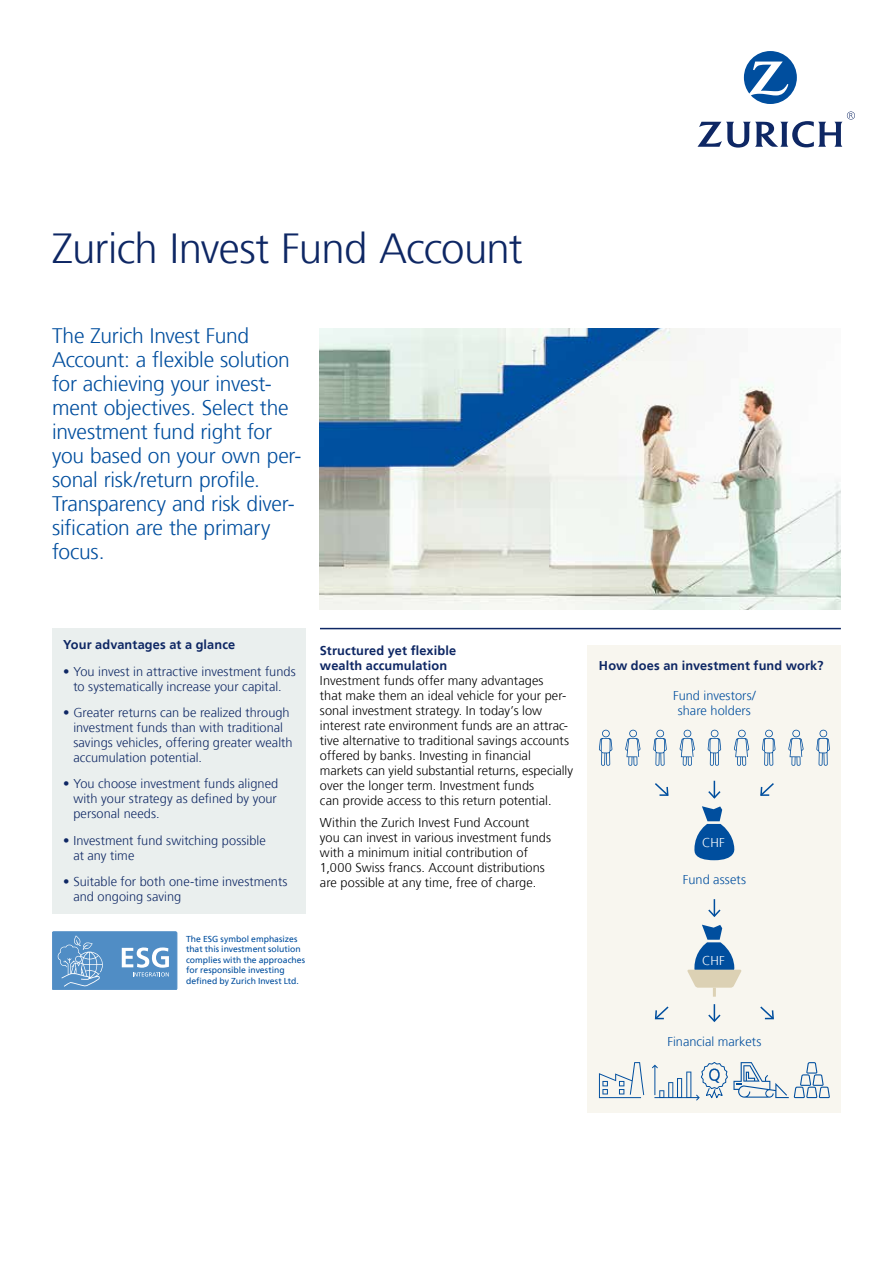
<style>
.page{position:relative;width:893px;height:1263px;background:#fff}
.page>*{position:absolute;margin:0;border:0;box-sizing:border-box;transform-origin:0 0}
.t1{font:300 42px "Frutiger";letter-spacing:-.02em;color:#0e2764}
.t2{font:300 21px/24px "Frutiger";letter-spacing:-.01em;color:#004e9e}
.t3{font:300 12.75px/15px "Frutiger";letter-spacing:.005em;color:#000}
.t4{font:300 12.75px/15px "Frutiger";letter-spacing:.005em;color:#0e2764}
.t5{font:700 12.75px/15px "Frutiger";letter-spacing:.01em;color:#0e2764}
.t6{font:300 12.75px/15px "Frutiger";letter-spacing:.005em;color:#004e9e;text-align:center}
.t7{font:300 12.75px "Frutiger";color:#fff}
.t8{font:8.7px/10.5px "Frutiger";letter-spacing:.005em;color:#004e9e}
</style>
<div class="page">
<hr style="left:320px;top:628px;width:521px;height:1px;background:#0e2764">
<div style="left:588px;top:646px;width:253px;height:467px;background:#f8f6ef"></div>
<div style="left:52px;top:628px;width:253px;height:286px;background:#eaefee"></div>
<img style="left:320px;top:329px;width:521px;height:281px">
<svg style="left:708px;top:781px;width:13px;height:18px"></svg>
<svg style="left:708px;top:899px;width:13px;height:18px"></svg>
<svg style="left:655px;top:783px;width:14px;height:13px"></svg>
<svg style="left:760px;top:783px;width:14px;height:13px"></svg>
<svg style="left:708px;top:1004px;width:13px;height:18px"></svg>
<svg style="left:654px;top:1006px;width:15px;height:14px"></svg>
<svg style="left:760px;top:1006px;width:14px;height:14px"></svg>
<svg style="left:599px;top:730px;width:13px;height:36px"></svg>
<svg style="left:653px;top:730px;width:14px;height:36px"></svg>
<svg style="left:708px;top:730px;width:13px;height:36px"></svg>
<svg style="left:762px;top:730px;width:13px;height:36px"></svg>
<svg style="left:816px;top:730px;width:14px;height:36px"></svg>
<svg style="left:625px;top:730px;width:15px;height:36px"></svg>
<svg style="left:679px;top:730px;width:16px;height:36px"></svg>
<svg style="left:734px;top:730px;width:15px;height:36px"></svg>
<svg style="left:788px;top:730px;width:16px;height:36px"></svg>
<svg style="left:599px;top:1062px;width:45px;height:36px"></svg>
<svg style="left:652px;top:1062px;width:178px;height:39px"></svg>
<svg style="left:694px;top:806px;width:41px;height:54px"></svg>
<svg style="left:687px;top:925px;width:55px;height:72px"></svg>
<div style="left:52px;top:932px;width:125px;height:58px;background:#508dc5;border-radius:2px"></div>
<div style="left:52px;top:932px;width:125px;height:58px;border:1px solid #508dc5;border-radius:2px"></div>
<svg style="left:122px;top:947px;width:47px;height:29px"></svg>
<svg style="left:58px;top:935px;width:45px;height:52px"></svg>
<svg style="left:744px;top:51px;width:53px;height:53px"></svg>
<svg style="left:697px;top:111px;width:158px;height:37px"></svg>
<h1 class="t1" style="left:52px;top:225px;width:472px">Zurich Invest Fund Account</h1>
<p class="t2" style="left:52px;top:324px;width:251px">The Zurich Invest Fund<br>Account: a flexible solution for achieving your invest&shy;ment objectives. Select the investment fund right for you based on your own per&shy;sonal risk/return profile.<br>Transparency and risk diver&shy;sification are the primary focus.</p>
<p class="t5" style="left:63px;top:638px;width:174px">Your advantages at a glance</p>
<p class="t4" style="left:63px;top:664px;width:234px;text-align:center">• You invest in attractive investment funds to systematically increase your capital.</p>
<p class="t4" style="left:73px;top:705px;width:221px;text-indent:-10px">• Greater returns can be realized through investment funds than with traditional savings vehicles, offering greater wealth accumulation potential.</p>
<p class="t4" style="left:73px;top:776px;width:206px;text-align:justify;text-indent:-10px">• You choose investment funds aligned with your strategy as defined by your personal needs.</p>
<p class="t4" style="left:73px;top:833px;width:194px;text-indent:-10px">• Investment fund switching possible at any time</p>
<p class="t4" style="left:73px;top:874px;width:216px;text-indent:-10px">• Suitable for both one-time investments and ongoing saving</p>
<p class="t8" style="left:186px;top:934px;width:121px">The ESG symbol emphasizes that this investment solution complies with the approaches for responsible investing defined by Zurich Invest Ltd.</p>
<p class="t5" style="left:320px;top:643px;width:138px">Structured yet flexible wealth accumulation</p>
<p class="t3" style="left:320px;top:673px;width:254px">Investment funds offer many advantages<br>that make them an ideal vehicle for your per&shy;sonal investment strategy. In today’s low interest rate environment funds are an attrac&shy;tive alternative to traditional savings accounts offered by banks. Investing in financial markets can yield substantial returns, especially over the longer term. Investment funds<br>can provide access to this return potential.</p>
<p class="t3" style="left:320px;top:815px;width:233px">Within the Zurich Invest Fund Account you can invest in various investment funds with a minimum initial contribution of 1,000 Swiss francs. Account distributions are possible at any time, free of charge.</p>
<p class="t5" style="left:599px;top:658px;width:226px">How does an investment fund work?</p>
<p class="t6" style="left:673px;top:688px;width:84px">Fund investors/ share holders</p>
<p class="t7" style="left:702px;top:835px;width:24px">CHF</p>
<p class="t6" style="left:683px;top:872px;width:65px">Fund assets</p>
<p class="t7" style="left:702px;top:953px;width:24px">CHF</p>
<p class="t6" style="left:667px;top:1034px;width:95px">Financial markets</p>
</div>
